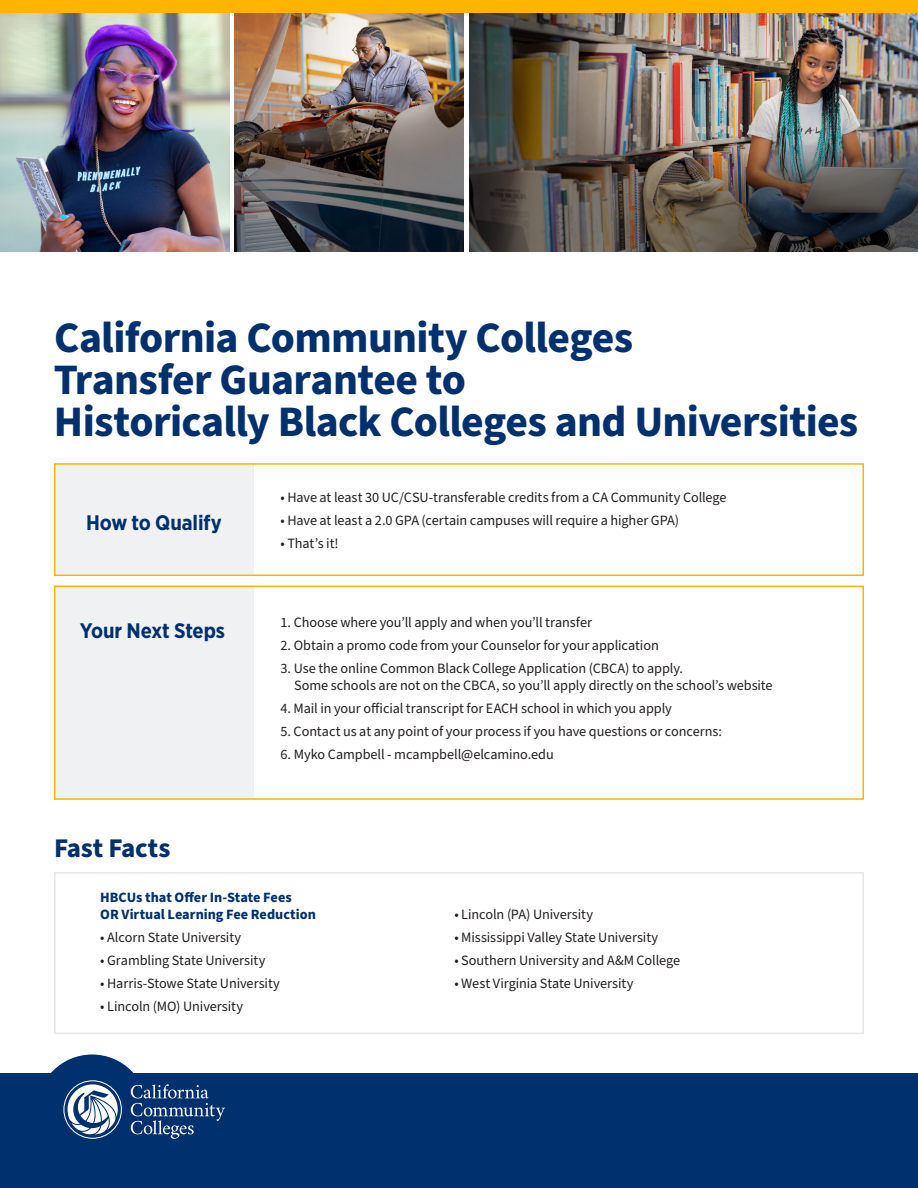
<style>
.page{position:relative;width:918px;height:1188px;background:#fff}
.page>*{position:absolute;margin:0;border:0;box-sizing:border-box;transform-origin:0 0}
.t1{font:700 43.5px/42px "Source Sans Pro";letter-spacing:-.015em;color:#00306d}
.t2{font:700 27px "Source Sans Pro";letter-spacing:-.015em;color:#00306d}
.t3{font:700 21px "Gotham Narrow";letter-spacing:-.005em;color:#00306d}
.t4{font:14.25px/17.1px "Source Sans Pro";letter-spacing:-.005em;color:#231f20}
.t5{font:700 14.25px/17.1px "Source Sans Pro";color:#00306d}
</style>
<div class="page">
<div style="left:54px;top:463px;width:200px;height:113px;background:#f0f1f2"></div>
<div style="left:54px;top:463px;width:810px;height:113px;border:2px solid #ffb500"></div>
<div style="left:54px;top:586px;width:200px;height:214px;background:#f0f1f2"></div>
<div style="left:54px;top:586px;width:810px;height:214px;border:2px solid #ffb500"></div>
<div style="left:0;top:1074px;width:918px;height:114px;background:#00306d"></div>
<div style="left:37px;top:1054px;width:110px;height:111px;background:#00306d;border-radius:50%"></div>
<svg style="left:63px;top:1080px;width:59px;height:59px"></svg>
<svg style="left:131px;top:1084px;width:94px;height:55px"></svg>
<div style="left:54px;top:872px;width:810px;height:162px;border:2px solid #e6e7e9"></div>
<img style="left:0;top:13px;width:229px;height:238px">
<img style="left:234px;top:13px;width:229px;height:238px">
<img style="left:470px;top:13px;width:448px;height:238px">
<div style="left:0;top:0;width:918px;height:13px;background:#ffb500"></div>
<h1 class="t1" style="left:54px;top:318px;width:806px">California Community Colleges<br>Transfer Guarantee to<br>Historically Black Colleges and Universities</h1>
<h2 class="t3" style="left:86px;top:509px;width:137px">How to Qualify</h2>
<p class="t4" style="left:280px;top:489px;width:448px">• Have at least 30 UC/CSU-transferable credits from a CA Community College</p>
<p class="t4" style="left:280px;top:512px;width:400px">• Have at least a 2.0 GPA (certain campuses will require a higher GPA)</p>
<p class="t4" style="left:280px;top:536px;width:60px">• That’s it!</p>
<h2 class="t3" style="left:80px;top:617px;width:147px">Your Next Steps</h2>
<p class="t4" style="left:280px;top:614px;width:313px">1. Choose where you’ll apply and when you’ll transfer</p>
<p class="t4" style="left:280px;top:637px;width:380px">2. Obtain a promo code from your Counselor for your application</p>
<p class="t4" style="left:294px;top:660px;width:480px;text-indent:-14px">3. Use the online Common Black College Application (CBCA) to apply.<br>Some schools are not on the CBCA, so you’ll apply directly on the school’s website</p>
<p class="t4" style="left:280px;top:700px;width:393px">4. Mail in your official transcript for EACH school in which you apply</p>
<p class="t4" style="left:280px;top:723px;width:443px">5. Contact us at any point of your process if you have questions or concerns:</p>
<p class="t4" style="left:280px;top:746px;width:275px">6. Myko Campbell - mcampbell@elcamino.edu</p>
<h2 class="t2" style="left:54px;top:829px;width:118px">Fast Facts</h2>
<h3 class="t5" style="left:100px;top:889px;width:217px">HBCUs that Offer In-State Fees<br>OR Virtual Learning Fee Reduction</h3>
<p class="t4" style="left:100px;top:929px;width:142px">• Alcorn State University</p>
<p class="t4" style="left:100px;top:952px;width:167px">• Grambling State University</p>
<p class="t4" style="left:100px;top:976px;width:181px">• Harris-Stowe State University</p>
<p class="t4" style="left:100px;top:999px;width:144px">• Lincoln (MO) University</p>
<p class="t4" style="left:454px;top:906px;width:140px">• Lincoln (PA) University</p>
<p class="t4" style="left:454px;top:929px;width:205px">• Mississippi Valley State University</p>
<p class="t4" style="left:454px;top:952px;width:227px">• Southern University and A&amp;M College</p>
<p class="t4" style="left:454px;top:976px;width:181px">• West Virginia State University</p>
</div>
